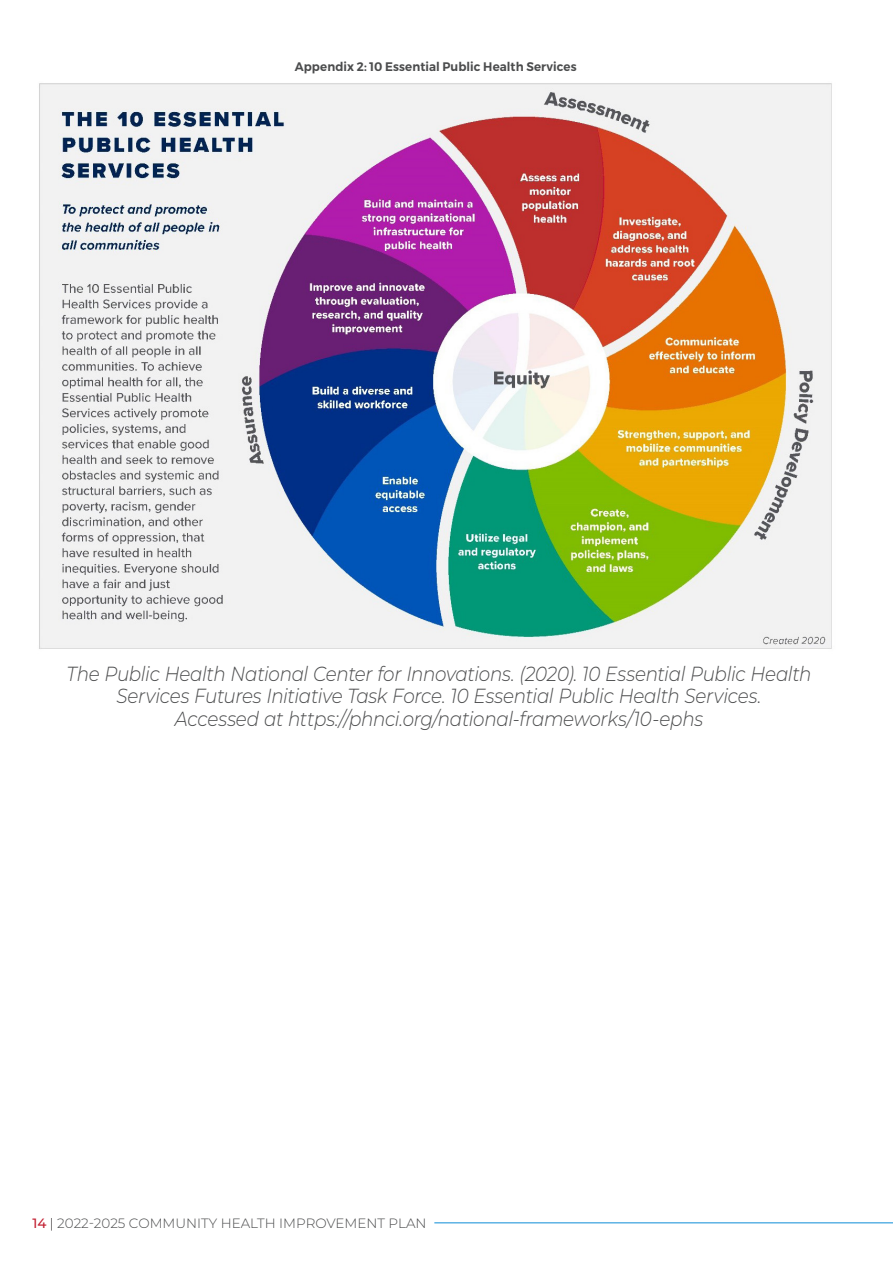
<style>
.page{position:relative;width:893px;height:1263px;background:#fff}
.page>*{position:absolute;margin:0;border:0;box-sizing:border-box;transform-origin:0 0}
.Body{font:italic 300 20.4px/22.5px "Montserrat";letter-spacing:-.015em;color:#4b4c4d;text-align:center;scale:.9 1}
.t1{font:300 13.5px "Montserrat";color:#4b4c4d}
.Body-2{font:600 12.45px "Montserrat";letter-spacing:.005em;color:#4b4c4d;scale:.95 1}
.s1{font-weight:500;color:#c21f31}
.s2{color:#231f20}
</style>
<div class="page">
<img style="left:39px;top:83px;width:793px;height:566px">
<hr style="left:434px;top:1222px;width:459px;height:1px;background:#5db2e4">
<p class="Body-2" style="left:295px;top:57px;width:298px">Appendix 2: 10 Essential Public Health Services</p>
<p class="Body" style="left:67px;top:661px;width:829px">The Public Health National Center for Innovations. (2020). 10 Essential Public Health<br>Services Futures Initiative Task Force. 10 Essential Public Health Services.<br>Accessed at https://phnci.org/national-frameworks/10-ephs</p>
<p class="t1" style="left:32px;top:1214px;width:396px"><span class="s1">14</span> <span class="s2">|</span> 2022-2025 COMMUNITY HEALTH IMPROVEMENT PLAN</p>
</div>
